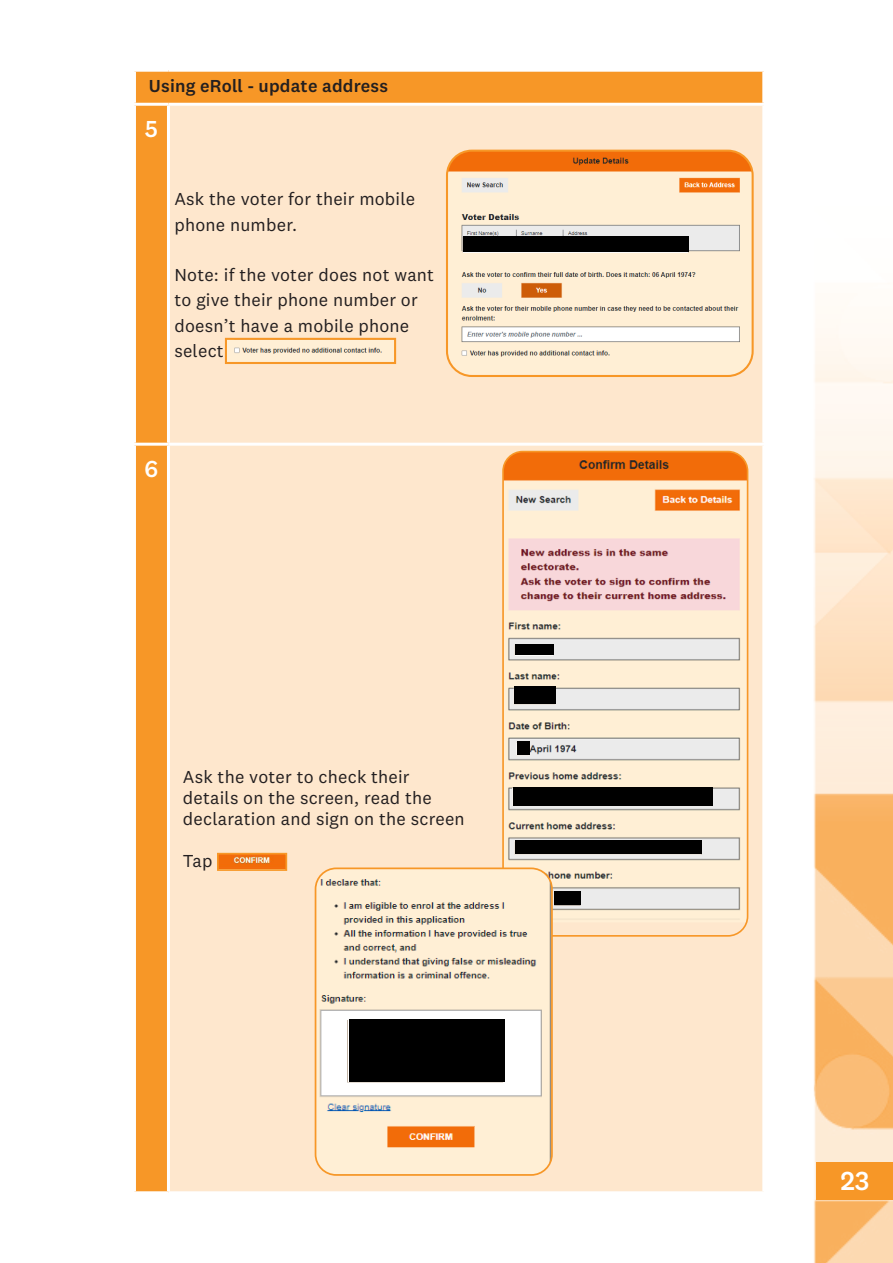
<style>
.page{position:relative;width:893px;height:1263px;background:#fff}
.page>*{position:absolute;margin:0;border:0;box-sizing:border-box;transform-origin:0 0}
.t1{font:500 27px "National 2";color:#fff}
.t2{font:500 24px "National 2";color:#fff}
.List_bullet_2{font:18px "National 2";letter-spacing:.01em;color:#231f20}
.List_bullet_2-2{font:500 18px "National 2";letter-spacing:.01em;color:#231f20}
</style>
<div class="page">
<img style="left:813px;top:319px;width:80px;height:944px">
<div style="left:816px;top:1162px;width:77px;height:37px;background:#f79727"></div>
<div style="left:136px;top:72px;width:626px;height:1119px;background:#f79727"></div>
<div style="left:170px;top:106px;width:592px;height:1085px;background:#fee7cd"></div>
<hr style="left:133px;top:103px;width:35px;height:3px;background:#fff">
<hr style="left:133px;top:443px;width:35px;height:3px;background:#fff">
<hr style="left:168px;top:103px;width:597px;height:3px;background:#fff">
<hr style="left:167px;top:106px;width:3px;height:337px;background:#fff">
<hr style="left:168px;top:443px;width:597px;height:3px;background:#fff">
<hr style="left:167px;top:446px;width:3px;height:745px;background:#fff">
<img style="left:503px;top:452px;width:245px;height:470px">
<div style="left:502px;top:451px;width:246px;height:486px;border:2px solid #f79727;border-radius:20px"></div>
<img style="left:316px;top:868px;width:236px;height:307px">
<div style="left:315px;top:867px;width:238px;height:309px;border:2px solid #f79727;border-radius:21px"></div>
<img style="left:228px;top:341px;width:165px;height:20px">
<div style="left:225px;top:338px;width:171px;height:26px;border:2px solid #f79727"></div>
<img style="left:220px;top:856px;width:64px;height:12px">
<div style="left:217px;top:853px;width:70px;height:18px;border:2px solid #f79727"></div>
<img style="left:447px;top:151px;width:306px;height:225px">
<div style="left:446px;top:150px;width:308px;height:227px;border:2px solid #f79727;border-radius:25px"></div>
<div style="left:463px;top:236px;width:226px;height:16px;background:#000"></div>
<div style="left:515px;top:644px;width:39px;height:11px;background:#000"></div>
<div style="left:514px;top:687px;width:42px;height:17px;background:#000"></div>
<div style="left:513px;top:787px;width:199px;height:18px;background:#000"></div>
<div style="left:515px;top:840px;width:187px;height:14px;background:#000"></div>
<div style="left:349px;top:1019px;width:155px;height:63px;background:#000"></div>
<div style="left:554px;top:891px;width:27px;height:13px;background:#000"></div>
<div style="left:517px;top:742px;width:12px;height:13px;background:#000"></div>
<p class="List_bullet_2-2" style="left:149px;top:75px;width:241px">Using eRoll - update address</p>
<p class="t2" style="left:145px;top:114px;width:15px">5</p>
<p class="List_bullet_2" style="left:174px;top:188px;width:242px">Ask the voter for their mobile</p>
<p class="List_bullet_2" style="left:174px;top:214px;width:124px">phone number.</p>
<p class="List_bullet_2" style="left:174px;top:264px;width:261px">Note: if the voter does not want</p>
<p class="List_bullet_2" style="left:174px;top:289px;width:245px">to give their phone number or</p>
<p class="List_bullet_2" style="left:174px;top:315px;width:236px">doesn’t have a mobile phone</p>
<p class="List_bullet_2" style="left:174px;top:340px;width:51px">select</p>
<p class="t2" style="left:145px;top:454px;width:15px">6</p>
<p class="List_bullet_2" style="left:183px;top:766px;width:228px">Ask the voter to check their</p>
<p class="List_bullet_2" style="left:183px;top:787px;width:250px">details on the screen, read the</p>
<p class="List_bullet_2" style="left:183px;top:808px;width:283px">declaration and sign on the screen</p>
<p class="List_bullet_2" style="left:183px;top:850px;width:31px">Tap</p>
<h1 class="t1" style="left:840px;top:1164px;width:31px">23</h1>
</div>
